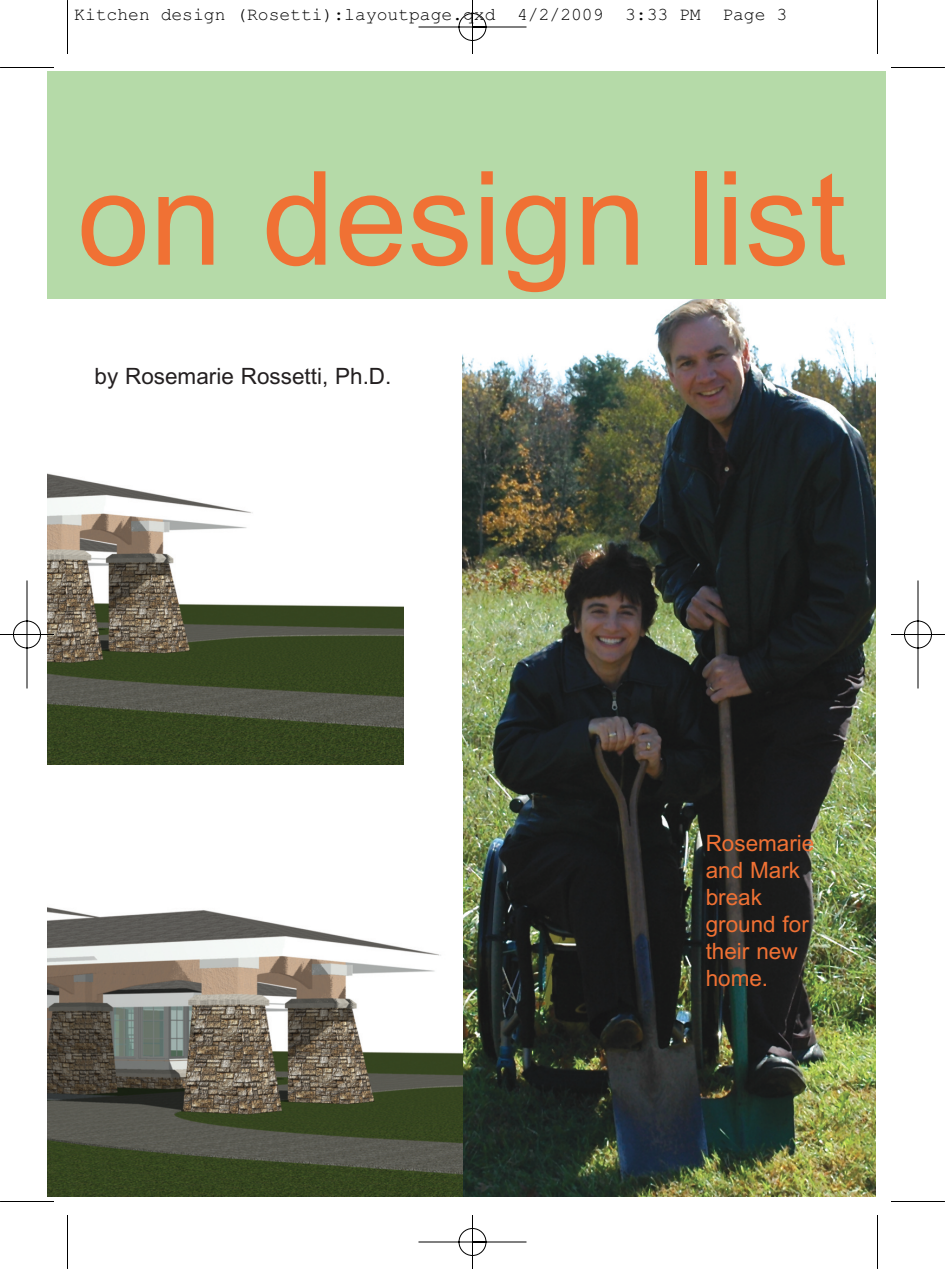
<style>
.page{position:relative;width:945px;height:1269px;background:#fff}
.page>*{position:absolute;margin:0;border:0;box-sizing:border-box;transform-origin:0 0}
.t1{font:130.5px "Arial";color:#f07134}
.t2{font:22.5px/27px "Arial";color:#f07134}
.t3{font:22.5px "Arial";color:#231f20}
.t4{font:18px "Courier New";color:#000}
</style>
<div class="page">
<img style="left:0;top:0;width:945px;height:1269px">
<p class="t4" style="left:74px;top:4px;width:714px">Kitchen design (Rosetti):layoutpage.qxd 4/2/2009 3:33 PM Page 3</p>
<h1 class="t1" style="left:77px;top:143px;width:770px">on design list</h1>
<p class="t3" style="left:94px;top:364px;width:298px">by Rosemarie Rossetti, Ph.D.</p>
<p class="t2" style="left:706px;top:830px;width:110px">Rosemarie and Mark break ground for their new home.</p>
</div>
